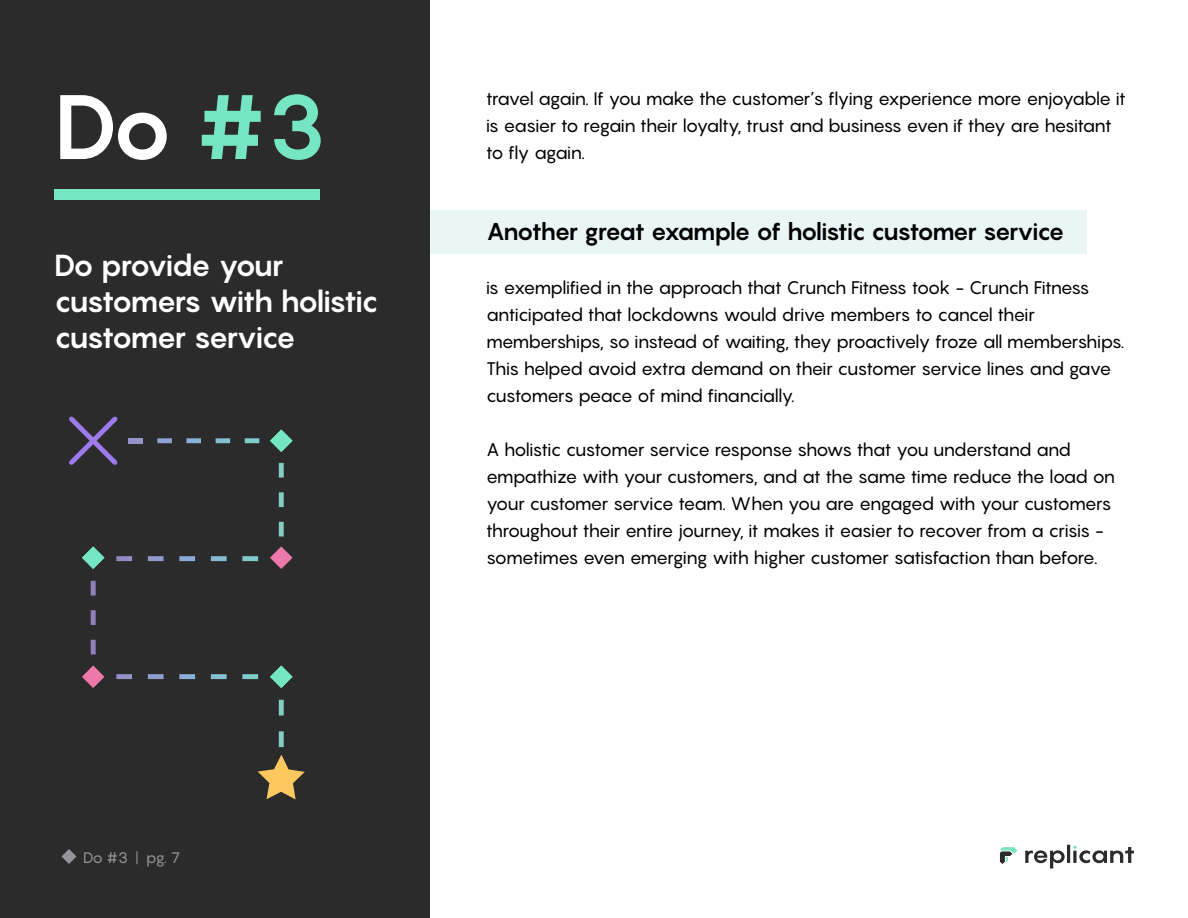
<style>
.page{position:relative;width:1188px;height:918px;background:#fff}
.page>*{position:absolute;margin:0;border:0;box-sizing:border-box;transform-origin:0 0}
.t1{font:700 90px "Pangram";color:#fff}
.t2{font:700 30px/36px "Pangram";letter-spacing:-.08em;color:#fff}
.t3{font:700 24px "Pangram";letter-spacing:-.08em;color:#000}
.t4{font:18px/27px "Pangram";letter-spacing:-.06em;color:#000}
.t5{font:15px "Pangram";color:#939598}
.s1{color:#75e5c2}
</style>
<div class="page">
<svg style="left:999px;top:847px;width:18px;height:17px"></svg>
<svg style="left:1025px;top:845px;width:109px;height:24px"></svg>
<div style="left:0;top:0;width:430px;height:918px;background:#2b2b2b"></div>
<div style="left:430px;top:211px;width:656px;height:43px;background:#eaf6f5"></div>
<svg style="left:62px;top:849px;width:15px;height:15px"></svg>
<div style="left:54px;top:189px;width:265px;height:11px;background:#75e5c2"></div>
<div style="left:128px;top:438px;width:15px;height:5px;background:#9494c9"></div>
<svg style="left:157px;top:438px;width:102px;height:5px"></svg>
<svg style="left:279px;top:463px;width:5px;height:74px"></svg>
<svg style="left:116px;top:556px;width:142px;height:5px"></svg>
<svg style="left:91px;top:581px;width:5px;height:74px"></svg>
<svg style="left:116px;top:674px;width:142px;height:5px"></svg>
<svg style="left:279px;top:700px;width:5px;height:47px"></svg>
<svg style="left:258px;top:755px;width:47px;height:45px"></svg>
<svg style="left:82px;top:547px;width:22px;height:22px"></svg>
<svg style="left:270px;top:547px;width:22px;height:22px"></svg>
<svg style="left:82px;top:666px;width:22px;height:22px"></svg>
<svg style="left:270px;top:666px;width:22px;height:22px"></svg>
<svg style="left:270px;top:430px;width:22px;height:22px"></svg>
<svg style="left:69px;top:416px;width:49px;height:49px"></svg>
<h1 class="t1" style="left:54px;top:68px;width:275px">Do <span class="s1">#3</span></h1>
<h2 class="t2" style="left:54px;top:247px;width:326px">Do provide your customers with holistic customer service</h2>
<p class="t4" style="left:486px;top:85px;width:641px">travel again. If you make the customer’s flying experience more enjoyable it is easier to regain their loyalty, trust and business even if they are hesitant to fly again.</p>
<h3 class="t3" style="left:486px;top:216px;width:580px">Another great example of holistic customer service</h3>
<p class="t4" style="left:486px;top:274px;width:640px">is exemplified in the approach that Crunch Fitness took - Crunch Fitness anticipated that lockdowns would drive members to cancel their memberships, so instead of waiting, they proactively froze all memberships.<br>This helped avoid extra demand on their customer service lines and gave customers peace of mind financially.</p>
<p class="t4" style="left:486px;top:436px;width:631px">A holistic customer service response shows that you understand and empathize with your customers, and at the same time reduce the load on your customer service team. When you are engaged with your customers throughout their entire journey, it makes it easier to recover from a crisis - sometimes even emerging with higher customer satisfaction than before.</p>
<p class="t5" style="left:83px;top:848px;width:98px">Do #3 | pg. 7</p>
</div>
